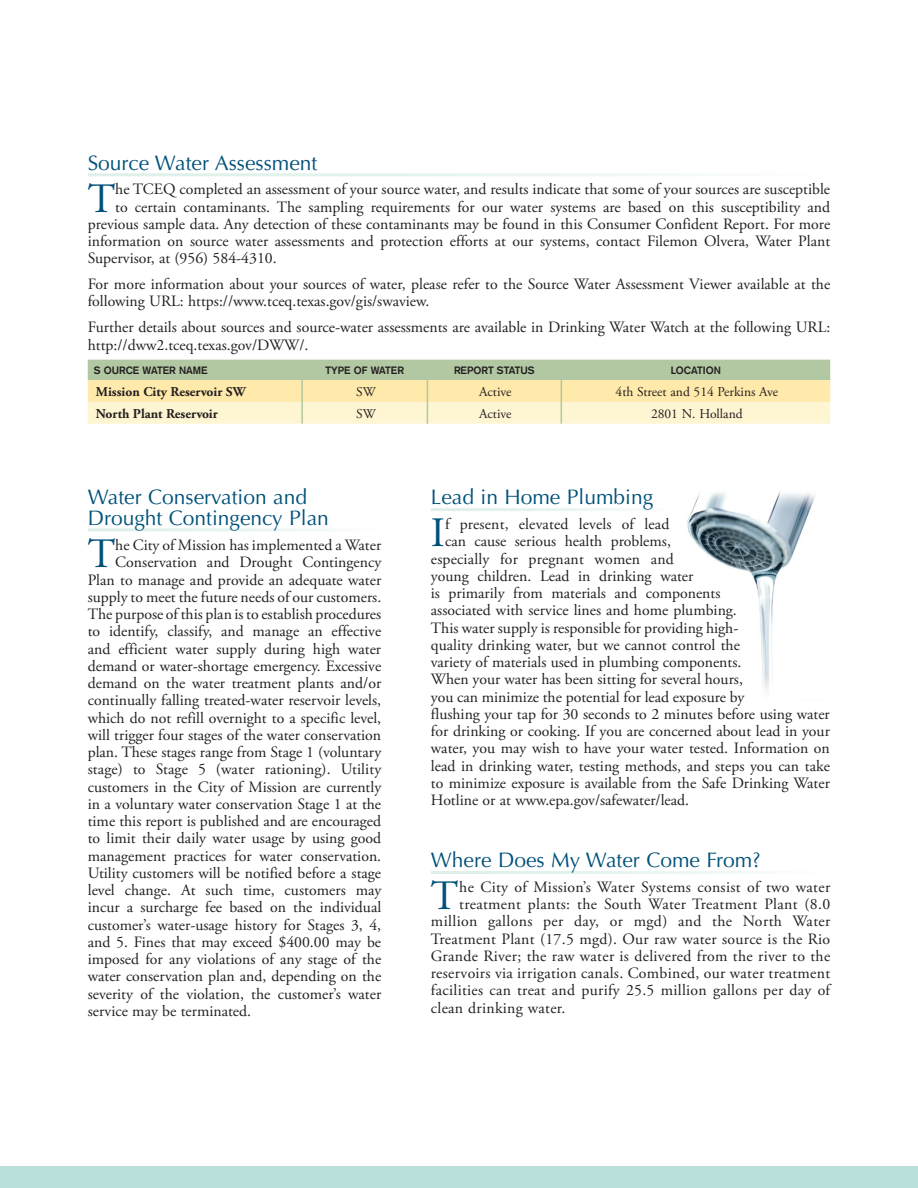
<style>
.page{position:relative;width:918px;height:1188px;background:#fff}
.page>*{position:absolute;margin:0;border:0;box-sizing:border-box;transform-origin:0 0}
.t1{font:41.7px "Adobe Garamond Pro";color:#00517a}
.t2{font:21px/21px "Optima";color:#00517a}
.t3{font:15.75px/17.2px "Adobe Garamond Pro";color:#231f20}
.t4{font:15.75px "Adobe Garamond Pro";letter-spacing:.02em;color:#231f20}
.t5{font:15.75px "Adobe Garamond Pro";letter-spacing:.025em;color:#231f20}
.t6{font:13.5px "Adobe Garamond Pro";color:#231f20}
.t7{font:700 13.5px "Adobe Garamond Pro";color:#231f20}
.t8{font:700 10.5px "Akzidenz Grotesk";color:#231f20}
</style>
<div class="page">
<div style="left:0;top:1166px;width:918px;height:22px;background:#bae0dc"></div>
<svg style="left:88px;top:360px;width:742px;height:64px;background:#e6e3b5"></svg>
<img style="left:687px;top:492px;width:128px;height:199px">
<h2 class="t2" style="left:88px;top:152px;width:231px">Source Water Assessment</h2>
<h1 class="t1" style="left:88px;top:173px;width:29px">T</h1>
<p class="t3" style="left:115px;top:181px;width:716px">he TCEQ completed an assessment of your source water, and results indicate that some of your sources are susceptible</p>
<p class="t3" style="left:115px;top:199px;width:716px">to certain contaminants. The sampling requirements for our water systems are based on this susceptibility and</p>
<p class="t3" style="left:88px;top:216px;width:744px">previous sample data. Any detection of these contaminants may be found in this Consumer Confident Report. For more</p>
<p class="t3" style="left:88px;top:233px;width:744px">information on source water assessments and protection efforts at our systems, contact Filemon Olvera, Water Plant</p>
<p class="t3" style="left:88px;top:250px;width:190px">Supervisor, at (956) 584-4310.</p>
<p class="t3" style="left:88px;top:276px;width:744px">For more information about your sources of water, please refer to the Source Water Assessment Viewer available at the following URL: https://www.tceq.texas.gov/gis/swaview.</p>
<p class="t3" style="left:88px;top:319px;width:744px">Further details about sources and source-water assessments are available in Drinking Water Watch at the following URL: http://dww2.tceq.texas.gov/DWW/.</p>
<p class="t8" style="left:94px;top:364px;width:115px">S OURCE WATER NAME</p>
<p class="t8" style="left:326px;top:364px;width:80px">TYPE OF WATER</p>
<p class="t8" style="left:454px;top:364px;width:82px">REPORT STATUS</p>
<p class="t8" style="left:671px;top:364px;width:52px">LOCATION</p>
<p class="t7" style="left:96px;top:384px;width:151px">Mission City Reservoir SW</p>
<p class="t6" style="left:356px;top:384px;width:21px">SW</p>
<p class="t6" style="left:479px;top:384px;width:34px">Active</p>
<p class="t6" style="left:616px;top:384px;width:164px">4th Street and 514 Perkins Ave</p>
<p class="t7" style="left:96px;top:406px;width:123px">North Plant Reservoir</p>
<p class="t6" style="left:356px;top:405px;width:21px">SW</p>
<p class="t6" style="left:479px;top:405px;width:34px">Active</p>
<p class="t6" style="left:651px;top:405px;width:93px">2801 N. Holland</p>
<h2 class="t2" style="left:88px;top:487px;width:243px">Water Conservation and<br>Drought Contingency Plan</h2>
<h1 class="t1" style="left:88px;top:529px;width:29px">T</h1>
<p class="t3" style="left:115px;top:537px;width:267px">he City of Mission has implemented a Water</p>
<p class="t3" style="left:115px;top:554px;width:268px">Conservation and Drought Contingency</p>
<p class="t3" style="left:88px;top:572px;width:295px">Plan to manage and provide an adequate water</p>
<p class="t3" style="left:88px;top:589px;width:295px">supply to meet the future needs of our customers.</p>
<p class="t3" style="left:88px;top:606px;width:295px">The purpose of this plan is to establish procedures</p>
<p class="t3" style="left:88px;top:623px;width:295px">to identify, classify, and manage an effective</p>
<p class="t3" style="left:88px;top:641px;width:295px">and efficient water supply during high water</p>
<p class="t3" style="left:88px;top:658px;width:295px">demand or water-shortage emergency. Excessive</p>
<p class="t3" style="left:88px;top:675px;width:295px">demand on the water treatment plants and/or</p>
<p class="t3" style="left:88px;top:692px;width:295px">continually falling treated-water reservoir levels,</p>
<p class="t3" style="left:88px;top:710px;width:295px">which do not refill overnight to a specific level,</p>
<p class="t3" style="left:88px;top:727px;width:295px">will trigger four stages of the water conservation</p>
<p class="t3" style="left:88px;top:744px;width:295px">plan. These stages range from Stage 1 (voluntary</p>
<p class="t3" style="left:88px;top:761px;width:295px">stage) to Stage 5 (water rationing). Utility</p>
<p class="t3" style="left:88px;top:779px;width:295px">customers in the City of Mission are currently</p>
<p class="t3" style="left:88px;top:796px;width:295px">in a voluntary water conservation Stage 1 at the</p>
<p class="t3" style="left:88px;top:813px;width:295px">time this report is published and are encouraged</p>
<p class="t3" style="left:88px;top:830px;width:295px">to limit their daily water usage by using good</p>
<p class="t3" style="left:88px;top:847px;width:295px">management practices for water conservation.</p>
<p class="t3" style="left:88px;top:865px;width:295px">Utility customers will be notified before a stage</p>
<p class="t3" style="left:88px;top:882px;width:295px">level change. At such time, customers may</p>
<p class="t3" style="left:88px;top:899px;width:295px">incur a surcharge fee based on the individual</p>
<p class="t3" style="left:88px;top:916px;width:295px">customer’s water-usage history for Stages 3, 4,</p>
<p class="t3" style="left:88px;top:934px;width:295px">and 5. Fines that may exceed $400.00 may be</p>
<p class="t3" style="left:88px;top:951px;width:295px">imposed for any violations of any stage of the</p>
<p class="t3" style="left:88px;top:968px;width:295px">water conservation plan and, depending on the</p>
<p class="t3" style="left:88px;top:985px;width:295px">severity of the violation, the customer’s water</p>
<p class="t3" style="left:88px;top:1003px;width:165px">service may be terminated.</p>
<h2 class="t2" style="left:431px;top:487px;width:224px">Lead in Home Plumbing</h2>
<h1 class="t1" style="left:431px;top:508px;width:16px">I</h1>
<p class="t3" style="left:445px;top:516px;width:226px">f present, elevated levels of lead</p>
<p class="t3" style="left:445px;top:533px;width:227px">can cause serious health problems,</p>
<p class="t3" style="left:431px;top:551px;width:245px">especially for pregnant women and</p>
<p class="t3" style="left:431px;top:568px;width:264px">young children. Lead in drinking water</p>
<p class="t3" style="left:431px;top:585px;width:291px">is primarily from materials and components</p>
<p class="t3" style="left:431px;top:602px;width:308px">associated with service lines and home plumbing.</p>
<p class="t3" style="left:431px;top:620px;width:309px">This water supply is responsible for providing high-</p>
<p class="t3" style="left:431px;top:637px;width:310px">quality drinking water, but we cannot control the</p>
<p class="t3" style="left:431px;top:654px;width:312px">variety of materials used in plumbing components.</p>
<p class="t3" style="left:431px;top:671px;width:314px">When your water has been sitting for several hours,</p>
<p class="t3" style="left:431px;top:689px;width:315px">you can minimize the potential for lead exposure by</p>
<p class="t3" style="left:431px;top:706px;width:400px">flushing your tap for 30 seconds to 2 minutes before using water</p>
<p class="t3" style="left:431px;top:723px;width:400px">for drinking or cooking. If you are concerned about lead in your</p>
<p class="t3" style="left:431px;top:740px;width:400px">water, you may wish to have your water tested. Information on</p>
<p class="t3" style="left:431px;top:758px;width:401px">lead in drinking water, testing methods, and steps you can take</p>
<p class="t3" style="left:431px;top:775px;width:401px">to minimize exposure is available from the Safe Drinking Water</p>
<p class="t3" style="left:431px;top:792px;width:260px">Hotline or at www.epa.gov/safewater/lead.</p>
<h2 class="t2" style="left:431px;top:850px;width:331px">Where Does My Water Come From?</h2>
<h1 class="t1" style="left:431px;top:871px;width:29px">T</h1>
<p class="t4" style="left:459px;top:878px;width:372px">he City of Mission’s Water Systems consist of two water</p>
<p class="t4" style="left:459px;top:895px;width:372px">treatment plants: the South Water Treatment Plant (8.0</p>
<p class="t5" style="left:431px;top:912px;width:401px">million gallons per day, or mgd) and the North Water</p>
<p class="t4" style="left:431px;top:929px;width:401px">Treatment Plant (17.5 mgd). Our raw water source is the Rio</p>
<p class="t4" style="left:431px;top:947px;width:401px">Grande River; the raw water is delivered from the river to the</p>
<p class="t4" style="left:431px;top:964px;width:401px">reservoirs via irrigation canals. Combined, our water treatment</p>
<p class="t4" style="left:431px;top:981px;width:401px">facilities can treat and purify 25.5 million gallons per day of</p>
<p class="t4" style="left:431px;top:998px;width:136px">clean drinking water.</p>
</div>
